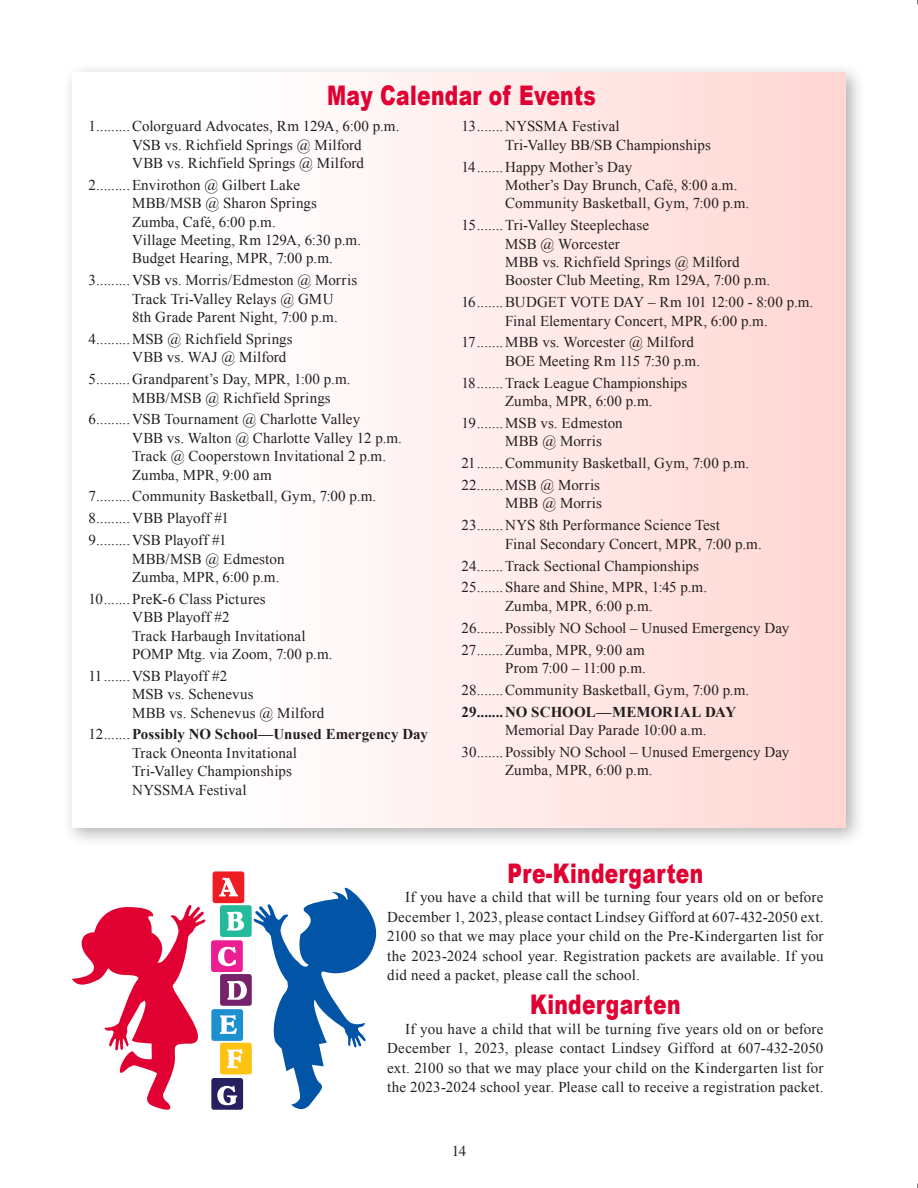
<style>
.page{position:relative;width:918px;height:1188px;background:#fff}
.page>*{position:absolute;margin:0;border:0;box-sizing:border-box;transform-origin:0 0}
.Laurens_Headline{font:900 27px "Arial";letter-spacing:.015em;color:#e00031;scale:.75 1}
.Laurens_Body_Text{font:15px/18.3px "Times New Roman";letter-spacing:.005em;color:#231f20}
.Laurens_Body_Text-2{font:700 15px/18.3px "Times New Roman";color:#231f20}
.t1{font:15px "Times";color:#231f20}
.s1{font-weight:700}
.s2{font-weight:400}
</style>
<div class="page">
<div style="left:62px;top:62px;width:804px;height:785px;background:#231f20;opacity:.35"></div>
<div style="left:72px;top:72px;width:774px;height:755px;background:linear-gradient(to right,#fff,#ffd8d4)"></div>
<div style="left:213px;top:871px;width:31px;height:32px;background:#ee1d23;border-radius:3px"></div>
<div style="left:220px;top:905px;width:32px;height:32px;background:#24bb9d;border-radius:3px"></div>
<div style="left:220px;top:974px;width:32px;height:32px;background:#77236c;border-radius:3px"></div>
<div style="left:220px;top:1043px;width:32px;height:31px;background:#fec210;border-radius:3px"></div>
<svg style="left:254px;top:887px;width:123px;height:223px"></svg>
<svg style="left:219px;top:878px;width:19px;height:18px"></svg>
<svg style="left:72px;top:905px;width:175px;height:205px"></svg>
<p class="Laurens_Headline" style="left:327px;top:76px;width:360px">May Calendar of Events</p>
<p class="Laurens_Body_Text" style="left:89px;top:117px;width:312px;text-align:center">1.........Colorguard Advocates, Rm 129A, 6:00 p.m.<br>VSB vs. Richfield Springs @ Milford<br>VBB vs. Richfield Springs @ Milford</p>
<p class="Laurens_Body_Text" style="left:132px;top:175px;width:231px;text-indent:-44px">2.........Envirothon @ Gilbert Lake<br>MBB/MSB @ Sharon Springs<br>Zumba, Café, 6:00 p.m.<br>Village Meeting, Rm 129A, 6:30 p.m.<br>Budget Hearing, MPR, 7:00 p.m.</p>
<p class="Laurens_Body_Text" style="left:132px;top:271px;width:227px;text-indent:-44px">3.........VSB vs. Morris/Edmeston @ Morris<br>Track Tri-Valley Relays @ GMU<br>8th Grade Parent Night, 7:00 p.m.</p>
<p class="Laurens_Body_Text" style="left:132px;top:329px;width:162px;text-indent:-44px">4.........MSB @ Richfield Springs<br>VBB vs. WAJ @ Milford</p>
<p class="Laurens_Body_Text" style="left:132px;top:370px;width:220px;text-indent:-44px">5.........Grandparent’s Day, MPR, 1:00 p.m.<br>MBB/MSB @ Richfield Springs</p>
<p class="Laurens_Body_Text" style="left:132px;top:410px;width:271px;text-indent:-44px">6.........VSB Tournament @ Charlotte Valley<br>VBB vs. Walton @ Charlotte Valley 12 p.m.<br>Track @ Cooperstown Invitational 2 p.m.<br>Zumba, MPR, 9:00 am</p>
<p class="Laurens_Body_Text" style="left:89px;top:487px;width:289px">7.........Community Basketball, Gym, 7:00 p.m.</p>
<p class="Laurens_Body_Text" style="left:89px;top:509px;width:142px">8.........VBB Playoff #1</p>
<p class="Laurens_Body_Text" style="left:132px;top:531px;width:154px;text-indent:-44px">9.........VSB Playoff #1<br>MBB/MSB @ Edmeston<br>Zumba, MPR, 6:00 p.m.</p>
<p class="Laurens_Body_Text" style="left:132px;top:589px;width:202px;text-indent:-44px">10.......PreK-6 Class Pictures<br>VBB Playoff #2<br>Track Harbaugh Invitational<br>POMP Mtg. via Zoom, 7:00 p.m.</p>
<p class="Laurens_Body_Text" style="left:132px;top:666px;width:194px;text-indent:-44px">11.......VSB Playoff #2<br>MSB vs. Schenevus<br>MBB vs. Schenevus @ Milford</p>
<p class="Laurens_Body_Text" style="left:132px;top:725px;width:298px;text-indent:-44px">12.......<span class="s1">Possibly NO School—Unused Emergency Day<br></span>Track Oneonta Invitational<br>Tri-Valley Championships<br>NYSSMA Festival</p>
<p class="Laurens_Body_Text" style="left:505px;top:117px;width:207px;text-indent:-44px">13.......NYSSMA Festival<br>Tri-Valley BB/SB Championships</p>
<p class="Laurens_Body_Text" style="left:505px;top:157px;width:246px;text-indent:-44px">14.......Happy Mother’s Day<br>Mother’s Day Brunch, Café, 8:00 a.m.<br>Community Basketball, Gym, 7:00 p.m.</p>
<p class="Laurens_Body_Text" style="left:505px;top:216px;width:267px;text-indent:-44px">15.......Tri-Valley Steeplechase<br>MSB @ Worcester<br>MBB vs. Richfield Springs @ Milford<br>Booster Club Meeting, Rm 129A, 7:00 p.m.</p>
<p class="Laurens_Body_Text" style="left:462px;top:293px;width:353px;text-align:center">16.......BUDGET VOTE DAY – Rm 101 12:00 - 8:00 p.m.<br>Final Elementary Concert, MPR, 6:00 p.m.</p>
<p class="Laurens_Body_Text" style="left:505px;top:333px;width:197px;text-indent:-44px">17.......MBB vs. Worcester @ Milford<br>BOE Meeting Rm 115 7:30 p.m.</p>
<p class="Laurens_Body_Text" style="left:462px;top:373px;width:227px;text-align:center">18.......Track League Championships<br>Zumba, MPR, 6:00 p.m.</p>
<p class="Laurens_Body_Text" style="left:505px;top:414px;width:119px;text-indent:-44px">19.......MSB vs. Edmeston<br>MBB @ Morris</p>
<p class="Laurens_Body_Text" style="left:462px;top:454px;width:289px">21.......Community Basketball, Gym, 7:00 p.m.</p>
<p class="Laurens_Body_Text" style="left:462px;top:476px;width:142px;text-align:right">22.......MSB @ Morris<br>MBB @ Morris</p>
<p class="Laurens_Body_Text" style="left:505px;top:516px;width:258px;text-indent:-44px">23.......NYS 8th Performance Science Test<br>Final Secondary Concert, MPR, 7:00 p.m.</p>
<p class="Laurens_Body_Text" style="left:462px;top:556px;width:239px">24.......Track Sectional Championships</p>
<p class="Laurens_Body_Text" style="left:505px;top:578px;width:204px;text-indent:-44px">25.......Share and Shine, MPR, 1:45 p.m.<br>Zumba, MPR, 6:00 p.m.</p>
<p class="Laurens_Body_Text" style="left:462px;top:618px;width:329px">26.......Possibly NO School – Unused Emergency Day</p>
<p class="Laurens_Body_Text" style="left:462px;top:640px;width:186px;text-align:right">27.......Zumba, MPR, 9:00 am<br>Prom 7:00 – 11:00 p.m.</p>
<p class="Laurens_Body_Text" style="left:462px;top:680px;width:289px">28.......Community Basketball, Gym, 7:00 p.m.</p>
<p class="Laurens_Body_Text-2" style="left:505px;top:702px;width:233px;text-indent:-44px">29.......NO SCHOOL—MEMORIAL DAY<br><span class="s2">Memorial Day Parade 10:00 a.m.</span></p>
<p class="Laurens_Body_Text" style="left:505px;top:743px;width:286px;text-indent:-44px">30.......Possibly NO School – Unused Emergency Day<br>Zumba, MPR, 6:00 p.m.</p>
<p class="Laurens_Headline" style="left:507px;top:854px;width:263px">Pre-Kindergarten</p>
<p class="Laurens_Body_Text" style="left:387px;top:887px;width:438px;line-height:19.5px;text-align:justify;text-indent:18px">If you have a child that will be turning four years old on or before December 1, 2023, please contact Lindsey Gifford at 607-432-2050 ext.<br>2100 so that we may place your child on the Pre-Kindergarten list for the 2023-2024 school year. Registration packets are available. If you did need a packet, please call the school.</p>
<p class="Laurens_Headline" style="left:530px;top:985px;width:202px">Kindergarten</p>
<p class="Laurens_Body_Text" style="left:387px;top:1019px;width:438px;line-height:19.5px;text-align:justify;text-indent:18px">If you have a child that will be turning five years old on or before December 1, 2023, please contact Lindsey Gifford at 607-432-2050 ext. 2100 so that we may place your child on the Kindergarten list for the 2023-2024 school year. Please call to receive a registration packet.</p>
<p class="t1" style="left:452px;top:1137px;width:16px">14</p>
</div>
